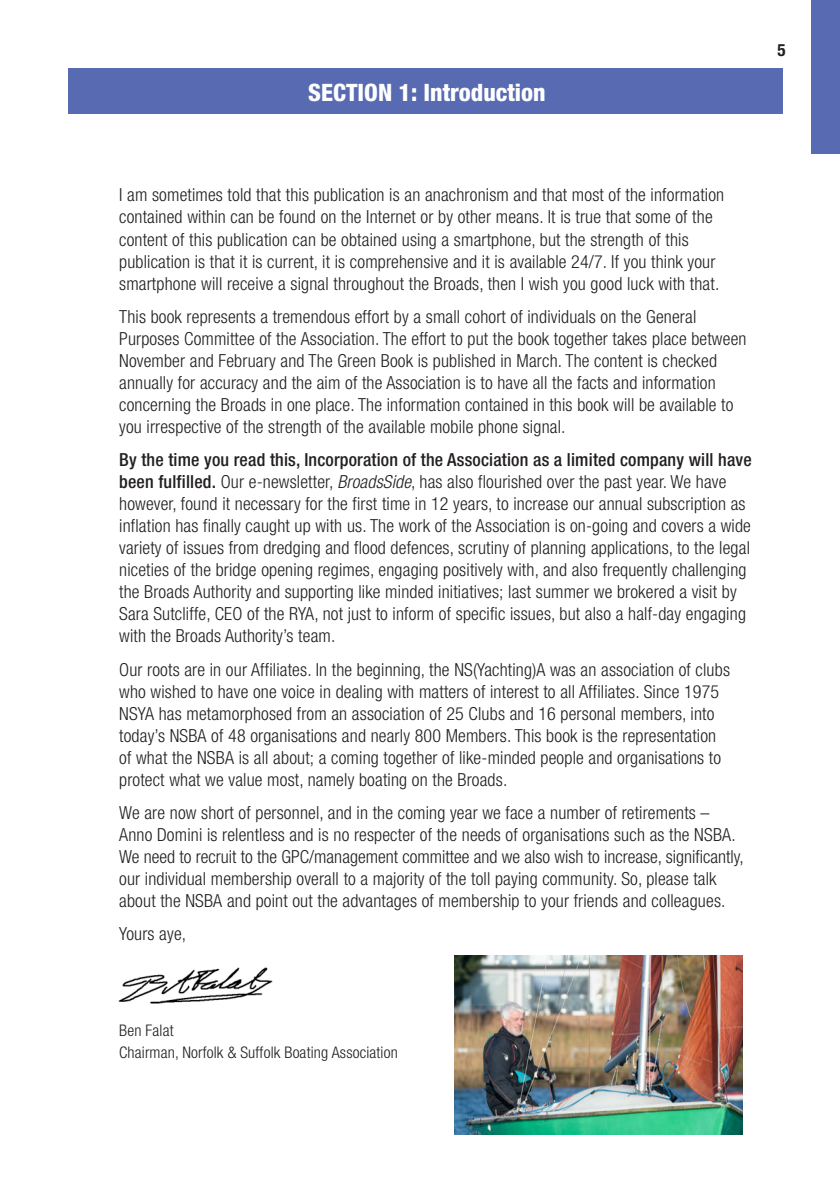
<style>
.page{position:relative;width:840px;height:1191px;background:#fff}
.page>*{position:absolute;margin:0;border:0;box-sizing:border-box;transform-origin:0 0}
.white_heads{font:800 condensed 24px "Helvetica Neue LT Std";color:#fff}
._9pt_body_LEFT{font:300 condensed 18px/22px "Helvetica Neue";letter-spacing:.01em;color:#231f20}
.t1{font:700 condensed 17px "Helvetica Neue LT Std";color:#231f20}
._9pt_body_LEFT-2{font:300 condensed 16px/22px "Helvetica Neue";letter-spacing:.01em;color:#231f20}
.s1{font-weight:500}
.s2{font-family:"Helvetica Neue LT Com";font-style:italic}
</style>
<div class="page">
<div style="left:69px;top:68px;width:713px;height:45px;background:#576ab2"></div>
<img style="left:118px;top:967px;width:154px;height:36px">
<img style="left:454px;top:955px;width:288px;height:179px">
<div style="left:811px;top:0;width:28px;height:153px;background:#576ab2"></div>
<p class="white_heads" style="left:308px;top:77px;width:239px">SECTION 1: Introduction</p>
<p class="t1" style="left:777px;top:39px;width:10px">5</p>
<p class="_9pt_body_LEFT" style="left:119px;top:184px;width:606px">I am sometimes told that this publication is an anachronism and that most of the information contained within can be found on the Internet or by other means. It is true that some of the content of this publication can be obtained using a smartphone, but the strength of this publication is that it is current, it is comprehensive and it is available 24/7. If you think your smartphone will receive a signal throughout the Broads, then I wish you good luck with that.</p>
<p class="_9pt_body_LEFT" style="left:119px;top:305px;width:628px">This book represents a tremendous effort by a small cohort of individuals on the General Purposes Committee of the Association. The effort to put the book together takes place between November and February and The Green Book is published in March. The content is checked annually for accuracy and the aim of the Association is to have all the facts and information concerning the Broads in one place. The information contained in this book will be available to you irrespective of the strength of the available mobile phone signal.</p>
<p class="_9pt_body_LEFT" style="left:119px;top:449px;width:633px"><span class="s1">By the time you read this, Incorporation of the Association as a limited company will have been fulfilled.</span> Our e-newsletter, <span class="s2">BroadsSide</span>, has also flourished over the past year. We have however, found it necessary for the first time in 12 years, to increase our annual subscription as inflation has finally caught up with us. The work of the Association is on-going and covers a wide variety of issues from dredging and flood defences, scrutiny of planning applications, to the legal niceties of the bridge opening regimes, engaging positively with, and also frequently challenging the Broads Authority and supporting like minded initiatives; last summer we brokered a visit by Sara Sutcliffe, CEO of the RYA, not just to inform of specific issues, but also a half-day engaging with the Broads Authority’s team.</p>
<p class="_9pt_body_LEFT" style="left:119px;top:658px;width:612px">Our roots are in our Affiliates. In the beginning, the NS(Yachting)A was an association of clubs who wished to have one voice in dealing with matters of interest to all Affiliates. Since 1975<br>NSYA has metamorphosed from an association of 25 Clubs and 16 personal members, into today’s NSBA of 48 organisations and nearly 800 Members. This book is the representation of what the NSBA is all about; a coming together of like-minded people and organisations to protect what we value most, namely boating on the Broads.</p>
<p class="_9pt_body_LEFT" style="left:119px;top:801px;width:626px">We are now short of personnel, and in the coming year we face a number of retirements – Anno Domini is relentless and is no respecter of the needs of organisations such as the NSBA.<br>We need to recruit to the GPC/management committee and we also wish to increase, significantly, our individual membership overall to a majority of the toll paying community. So, please talk about the NSBA and point out the advantages of membership to your friends and colleagues.</p>
<p class="_9pt_body_LEFT" style="left:119px;top:923px;width:68px">Yours aye,</p>
<p class="_9pt_body_LEFT-2" style="left:119px;top:1018px;width:280px">Ben Falat<br>Chairman, Norfolk &amp; Suffolk Boating Association</p>
</div>
